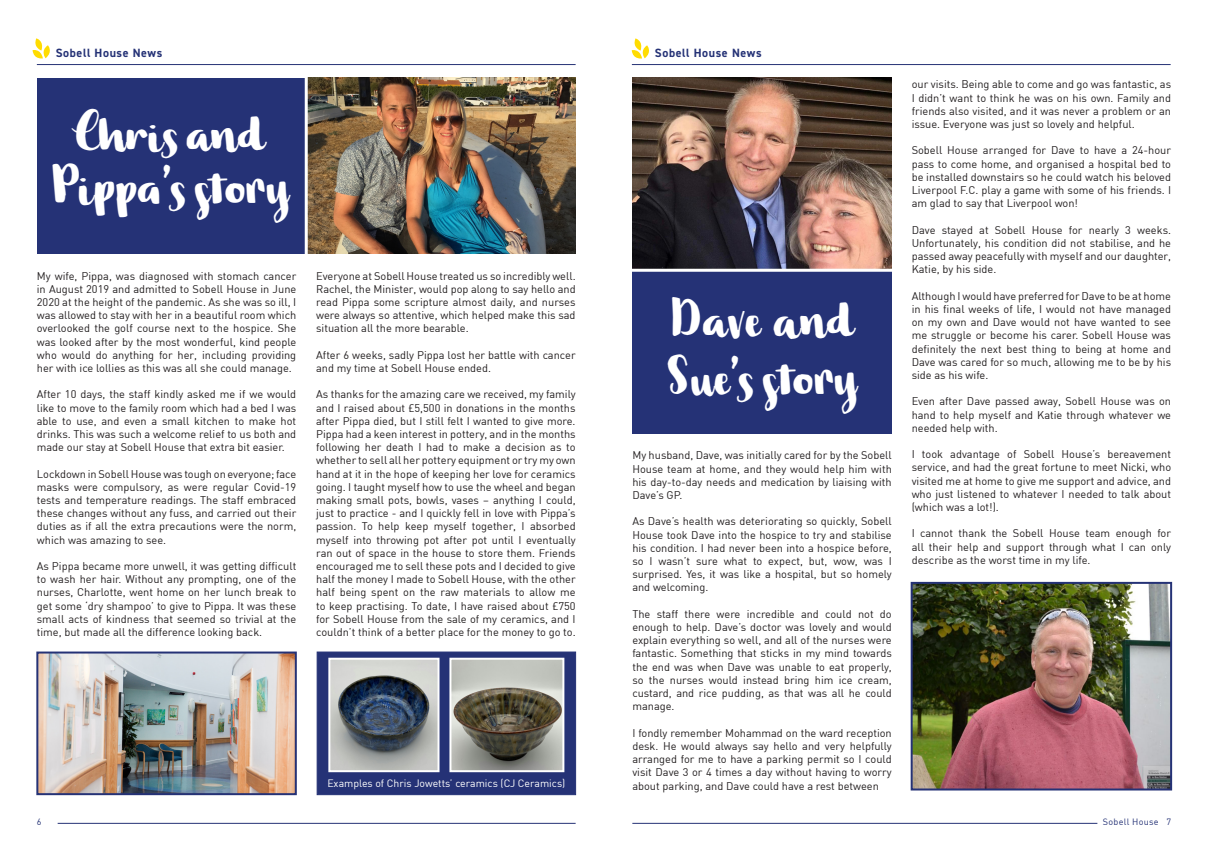
<style>
.page{position:relative;width:1208px;height:859px;background:#fff}
.page>*{position:absolute;margin:0;border:0;box-sizing:border-box;transform-origin:0 0}
.t1{font:43px/53px "Baltasar Dark";color:#fff;text-align:center}
.t2{font:700 12px "DIN2014";letter-spacing:.05em;color:#253276}
.t3{font:11px/13.2px "DIN";color:#231f20;text-align:justify}
.t4{font:10.5px "DIN";color:#fff}
.t5{font:9px "DIN";letter-spacing:.03em;color:#253276}
</style>
<div class="page">
<hr style="left:58px;top:823px;width:517px;height:1px;background:#253276">
<hr style="left:632px;top:823px;width:465px;height:1px;background:#253276">
<svg style="left:32px;top:38px;width:18px;height:21px"></svg>
<hr style="left:37px;top:64px;width:538px;height:1px;background:#253276">
<hr style="left:632px;top:64px;width:538px;height:1px;background:#253276">
<svg style="left:631px;top:38px;width:18px;height:21px"></svg>
<div style="left:37px;top:78px;width:538px;height:176px;background:#253276"></div>
<div style="left:632px;top:78px;width:259px;height:356px;background:#253276"></div>
<img style="left:308px;top:78px;width:267px;height:176px">
<hr style="left:305px;top:71px;width:3px;height:195px;background:#fff">
<img style="left:632px;top:78px;width:259px;height:191px">
<hr style="left:624px;top:269px;width:279px;height:3px;background:#fff">
<img style="left:913px;top:585px;width:256px;height:202px">
<div style="left:910px;top:582px;width:262px;height:208px;border:2px solid #253276"></div>
<img style="left:39px;top:654px;width:255px;height:138px">
<div style="left:36px;top:651px;width:261px;height:144px;border:2px solid #253276"></div>
<div style="left:317px;top:651px;width:259px;height:144px;background:#253276;border:1px solid #253276"></div>
<img style="left:452px;top:661px;width:109px;height:108px">
<div style="left:449px;top:658px;width:115px;height:114px;border:2px solid #fff"></div>
<img style="left:331px;top:661px;width:105px;height:108px">
<div style="left:328px;top:658px;width:111px;height:114px;border:2px solid #fff"></div>
<p class="t2" style="left:56px;top:45px;width:108px">Sobell House News</p>
<p class="t2" style="left:655px;top:45px;width:108px">Sobell House News</p>
<p class="t1" style="left:52px;top:107px;width:238px">Chris and<br>Pippa’s story</p>
<p class="t3" style="left:37px;top:269px;width:261px">My wife, Pippa, was diagnosed with stomach cancer in August 2019 and admitted to Sobell House in June 2020 at the height of the pandemic. As she was so ill, I was allowed to stay with her in a beautiful room which overlooked the golf course next to the hospice. She was looked after by the most wonderful, kind people who would do anything for her, including providing her with ice lollies as this was all she could manage.</p>
<p class="t3" style="left:37px;top:388px;width:261px">After 10 days, the staff kindly asked me if we would like to move to the family room which had a bed I was able to use, and even a small kitchen to make hot drinks. This was such a welcome relief to us both and made our stay at Sobell House that extra bit easier.</p>
<p class="t3" style="left:37px;top:467px;width:261px">Lockdown in Sobell House was tough on everyone; face masks were compulsory, as were regular Covid-19 tests and temperature readings. The staff embraced these changes without any fuss, and carried out their duties as if all the extra precautions were the norm, which was amazing to see.</p>
<p class="t3" style="left:37px;top:559px;width:261px">As Pippa became more unwell, it was getting difficult to wash her hair. Without any prompting, one of the nurses, Charlotte, went home on her lunch break to get some ‘dry shampoo’ to give to Pippa. It was these small acts of kindness that seemed so trivial at the time, but made all the difference looking back.</p>
<p class="t3" style="left:316px;top:269px;width:261px">Everyone at Sobell House treated us so incredibly well.<br>Rachel, the Minister, would pop along to say hello and read Pippa some scripture almost daily, and nurses were always so attentive, which helped make this sad situation all the more bearable.</p>
<p class="t3" style="left:316px;top:348px;width:261px">After 6 weeks, sadly Pippa lost her battle with cancer and my time at Sobell House ended.</p>
<p class="t3" style="left:316px;top:388px;width:261px">As thanks for the amazing care we received, my family and I raised about £5,500 in donations in the months after Pippa died, but I still felt I wanted to give more.<br>Pippa had a keen interest in pottery, and in the months following her death I had to make a decision as to whether to sell all her pottery equipment or try my own hand at it in the hope of keeping her love for ceramics going. I taught myself how to use the wheel and began making small pots, bowls, vases – anything I could, just to practice - and I quickly fell in love with Pippa’s passion. To help keep myself together, I absorbed myself into throwing pot after pot until I eventually ran out of space in the house to store them. Friends encouraged me to sell these pots and I decided to give half the money I made to Sobell House, with the other half being spent on the raw materials to allow me to keep practising. To date, I have raised about £750 for Sobell House from the sale of my ceramics, and I couldn’t think of a better place for the money to go to.</p>
<p class="t4" style="left:327px;top:776px;width:239px">Examples of Chris Jowetts’ ceramics (CJ Ceramics)</p>
<p class="t1" style="left:667px;top:290px;width:190px;line-height:58px;text-align:left">Dave and<br>Sue’s story</p>
<p class="t3" style="left:632px;top:449px;width:261px">My husband, Dave, was initially cared for by the Sobell House team at home, and they would help him with his day-to-day needs and medication by liaising with Dave’s GP.</p>
<p class="t3" style="left:632px;top:515px;width:261px">As Dave’s health was deteriorating so quickly, Sobell House took Dave into the hospice to try and stabilise his condition. I had never been into a hospice before, so I wasn’t sure what to expect, but, wow, was I surprised. Yes, it was like a hospital, but so homely and welcoming.</p>
<p class="t3" style="left:632px;top:607px;width:261px">The staff there were incredible and could not do enough to help. Dave’s doctor was lovely and would explain everything so well, and all of the nurses were fantastic. Something that sticks in my mind towards the end was when Dave was unable to eat properly, so the nurses would instead bring him ice cream, custard, and rice pudding, as that was all he could manage.</p>
<p class="t3" style="left:632px;top:726px;width:261px">I fondly remember Mohammad on the ward reception desk. He would always say hello and very helpfully arranged for me to have a parking permit so I could visit Dave 3 or 4 times a day without having to worry about parking, and Dave could have a rest between</p>
<p class="t3" style="left:911px;top:78px;width:261px">our visits. Being able to come and go was fantastic, as I didn’t want to think he was on his own. Family and friends also visited, and it was never a problem or an issue. Everyone was just so lovely and helpful.</p>
<p class="t3" style="left:911px;top:144px;width:261px">Sobell House arranged for Dave to have a 24-hour pass to come home, and organised a hospital bed to be installed downstairs so he could watch his beloved Liverpool F.C. play a game with some of his friends. I am glad to say that Liverpool won!</p>
<p class="t3" style="left:911px;top:223px;width:261px">Dave stayed at Sobell House for nearly 3 weeks.<br>Unfortunately, his condition did not stabilise, and he passed away peacefully with myself and our daughter, Katie, by his side.</p>
<p class="t3" style="left:911px;top:289px;width:261px">Although I would have preferred for Dave to be at home in his final weeks of life, I would not have managed on my own and Dave would not have wanted to see me struggle or become his carer. Sobell House was definitely the next best thing to being at home and Dave was cared for so much, allowing me to be by his side as his wife.</p>
<p class="t3" style="left:911px;top:394px;width:261px">Even after Dave passed away, Sobell House was on hand to help myself and Katie through whatever we needed help with.</p>
<p class="t3" style="left:911px;top:447px;width:261px">I took advantage of Sobell House’s bereavement service, and had the great fortune to meet Nicki, who visited me at home to give me support and advice, and who just listened to whatever I needed to talk about (which was a lot!).</p>
<p class="t3" style="left:911px;top:526px;width:261px">I cannot thank the Sobell House team enough for all their help and support through what I can only describe as the worst time in my life.</p>
<p class="t5" style="left:37px;top:816px;width:6px">6</p>
<p class="t5" style="left:1103px;top:816px;width:70px">Sobell House 7</p>
</div>
